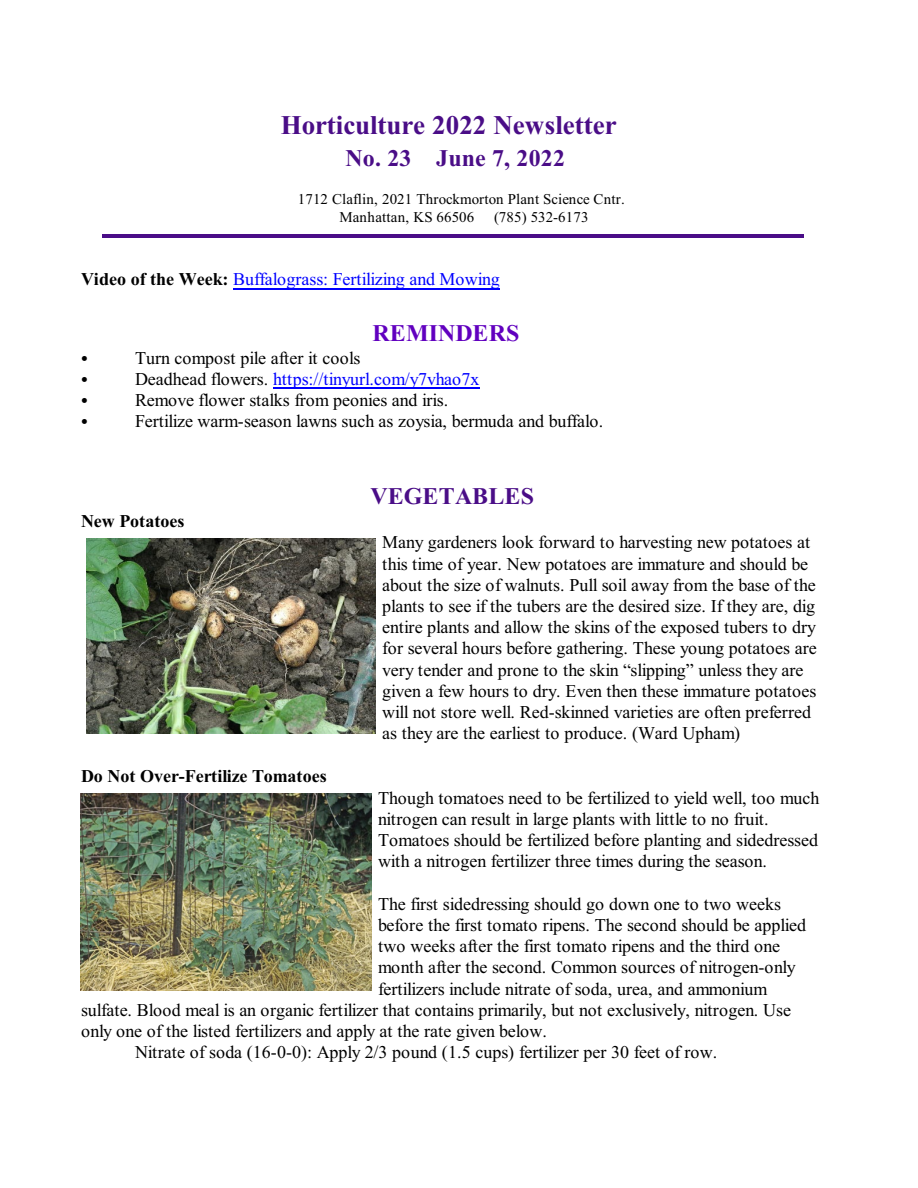
<style>
.page{position:relative;width:918px;height:1188px;background:#fff}
.page>*{position:absolute;margin:0;border:0;box-sizing:border-box;transform-origin:0 0}
.t1{font:700 27px "Times New Roman";color:#4a0d87}
.t2{font:700 24px "Times New Roman";letter-spacing:.01em;color:#4a0d87}
.t3{font:700 24px "Times New Roman";color:#6100bf}
.t4{font:18px/21.3px "Times New Roman";color:#000}
.t5{font:18px "Times New Roman";letter-spacing:-.01em;color:#00f}
.t6{font:700 18px "Times New Roman";color:#000}
.t7{font:15px/18px "Times New Roman";letter-spacing:.005em;color:#000}
.s1{font-weight:700;color:#000}
.s2{color:#00f}
</style>
<div class="page">
<img style="left:86px;top:538px;width:290px;height:196px">
<img style="left:81px;top:793px;width:291px;height:197px">
<hr style="left:233px;top:288px;width:267px;height:1px;background:#00f">
<hr style="left:273px;top:388px;width:207px;height:1px;background:#00f">
<hr style="left:102px;top:234px;width:702px;height:4px;background:#4a0d87">
<h1 class="t1" style="left:281px;top:116px;width:337px">Horticulture 2022 Newsletter</h1>
<h2 class="t2" style="left:346px;top:149px;width:221px">No. 23 June 7, 2022</h2>
<p class="t7" style="left:339px;top:191px;width:287px;text-indent:-41px">1712 Claflin, 2021 Throckmorton Plant Science Cntr.<br>Manhattan, KS 66506</p>
<p class="t7" style="left:494px;top:209px;width:96px">(785) 532-6173</p>
<p class="t5" style="left:81px;top:273px;width:420px"><span class="s1">Video of the Week:</span> Buffalograss: Fertilizing and Mowing</p>
<h2 class="t3" style="left:373px;top:325px;width:148px">REMINDERS</h2>
<p class="t4" style="left:135px;top:349px;width:470px">Turn compost pile after it cools<br>Deadhead flowers. <span class="s2">https://tinyurl.com/y7vhao7x<br></span>Remove flower stalks from peonies and iris.<br>Fertilize warm-season lawns such as zoysia, bermuda and buffalo.</p>
<p class="t6" style="left:81px;top:515px;width:105px">New Potatoes</p>
<p class="t6" style="left:81px;top:770px;width:247px">Do Not Over-Fertilize Tomatoes</p>
<h2 class="t2" style="left:370px;top:488px;width:165px">VEGETABLES</h2>
<p class="t4" style="left:382px;top:533px;width:436px">Many gardeners look forward to harvesting new potatoes at this time of year. New potatoes are immature and should be about the size of walnuts. Pull soil away from the base of the plants to see if the tubers are the desired size. If they are, dig entire plants and allow the skins of the exposed tubers to dry for several hours before gathering. These young potatoes are very tender and prone to the skin “slipping” unless they are given a few hours to dry. Even then these immature potatoes will not store well. Red-skinned varieties are often preferred as they are the earliest to produce. (Ward Upham)</p>
<p class="t4" style="left:378px;top:789px;width:443px">Though tomatoes need to be fertilized to yield well, too much nitrogen can result in large plants with little to no fruit.<br>Tomatoes should be fertilized before planting and sidedressed with a nitrogen fertilizer three times during the season.</p>
<p class="t4" style="left:378px;top:895px;width:405px">The first sidedressing should go down one to two weeks</p>
<p class="t4" style="left:378px;top:916px;width:430px">before the first tomato ripens. The second should be applied</p>
<p class="t4" style="left:378px;top:937px;width:404px">two weeks after the first tomato ripens and the third one</p>
<p class="t4" style="left:378px;top:958px;width:419px">month after the second. Common sources of nitrogen-only</p>
<p class="t4" style="left:378px;top:980px;width:391px">fertilizers include nitrate of soda, urea, and ammonium</p>
<p class="t4" style="left:81px;top:1001px;width:712px">sulfate. Blood meal is an organic fertilizer that contains primarily, but not exclusively, nitrogen. Use</p>
<p class="t4" style="left:81px;top:1022px;width:468px">only one of the listed fertilizers and apply at the rate given below.</p>
<p class="t4" style="left:135px;top:1043px;width:584px">Nitrate of soda (16-0-0): Apply 2/3 pound (1.5 cups) fertilizer per 30 feet of row.</p>
</div>
